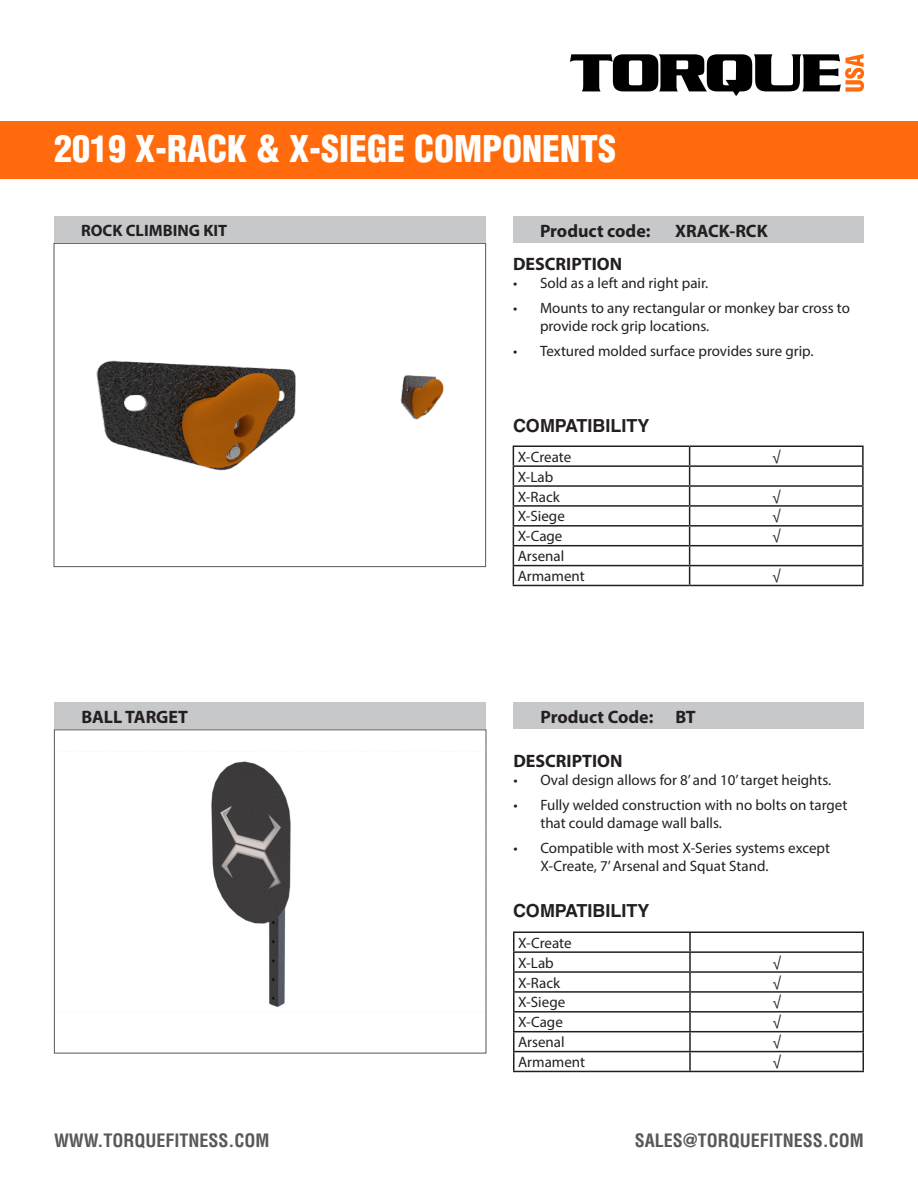
<style>
.page{position:relative;width:918px;height:1188px;background:#fff}
.page>*{position:absolute;margin:0;border:0;box-sizing:border-box;transform-origin:0 0}
.t1{font:900 condensed 36px "Helvetica LT Std";color:#fff}
.t2{font:700 18px "Myriad Pro";color:#231f20}
.t3{font:700 condensed 18px "Helvetica LT Std";color:#57585a}
.t4{font:700 18px "Helvetica LT Std";color:#231f20}
.t5{font:700 16.5px "Myriad Pro";color:#231f20}
.t6{font:15px/18px "Myriad Pro";color:#231f20}
</style>
<div class="page">
<img style="left:211px;top:761px;width:80px;height:246px">
<div style="left:54px;top:729px;width:432px;height:324px;border:1px solid #57585a"></div>
<div style="left:0;top:122px;width:918px;height:57px;background:#ff6b0d"></div>
<svg style="left:570px;top:54px;width:294px;height:42px"></svg>
<hr style="left:513px;top:932px;width:177px;height:1px;background:#231f20">
<hr style="left:690px;top:932px;width:174px;height:1px;background:#231f20">
<hr style="left:513px;top:951px;width:177px;height:2px;background:#231f20">
<hr style="left:690px;top:951px;width:174px;height:2px;background:#231f20">
<hr style="left:513px;top:971px;width:177px;height:2px;background:#231f20">
<hr style="left:690px;top:971px;width:174px;height:2px;background:#231f20">
<hr style="left:513px;top:991px;width:177px;height:2px;background:#231f20">
<hr style="left:690px;top:991px;width:174px;height:2px;background:#231f20">
<hr style="left:513px;top:1011px;width:177px;height:2px;background:#231f20">
<hr style="left:690px;top:1011px;width:174px;height:2px;background:#231f20">
<hr style="left:513px;top:1031px;width:177px;height:1px;background:#231f20">
<hr style="left:690px;top:1031px;width:174px;height:1px;background:#231f20">
<hr style="left:513px;top:1051px;width:177px;height:1px;background:#231f20">
<svg style="left:513px;top:933px;width:1px;height:138px"></svg>
<hr style="left:690px;top:1051px;width:174px;height:1px;background:#231f20">
<svg style="left:689px;top:933px;width:2px;height:138px"></svg>
<svg style="left:862px;top:933px;width:2px;height:138px"></svg>
<hr style="left:513px;top:1071px;width:177px;height:1px;background:#231f20">
<hr style="left:690px;top:1071px;width:174px;height:1px;background:#231f20">
<div style="left:54px;top:702px;width:432px;height:27px;background:#c7c8ca"></div>
<div style="left:513px;top:702px;width:351px;height:27px;background:#c7c8ca"></div>
<hr style="left:513px;top:446px;width:177px;height:1px;background:#231f20">
<hr style="left:690px;top:446px;width:174px;height:1px;background:#231f20">
<hr style="left:513px;top:465px;width:177px;height:2px;background:#231f20">
<hr style="left:690px;top:465px;width:174px;height:2px;background:#231f20">
<hr style="left:513px;top:485px;width:177px;height:2px;background:#231f20">
<hr style="left:690px;top:485px;width:174px;height:2px;background:#231f20">
<hr style="left:513px;top:505px;width:177px;height:2px;background:#231f20">
<hr style="left:690px;top:505px;width:174px;height:2px;background:#231f20">
<hr style="left:513px;top:525px;width:177px;height:2px;background:#231f20">
<hr style="left:690px;top:525px;width:174px;height:2px;background:#231f20">
<hr style="left:513px;top:545px;width:177px;height:1px;background:#231f20">
<hr style="left:690px;top:545px;width:174px;height:1px;background:#231f20">
<hr style="left:513px;top:565px;width:177px;height:1px;background:#231f20">
<svg style="left:513px;top:447px;width:1px;height:138px"></svg>
<hr style="left:690px;top:565px;width:174px;height:1px;background:#231f20">
<svg style="left:689px;top:447px;width:1px;height:138px"></svg>
<svg style="left:862px;top:447px;width:2px;height:138px"></svg>
<hr style="left:513px;top:585px;width:177px;height:1px;background:#231f20">
<hr style="left:690px;top:585px;width:174px;height:1px;background:#231f20">
<img style="left:96px;top:360px;width:348px;height:111px">
<div style="left:54px;top:243px;width:432px;height:324px;border:1px solid #57585a"></div>
<div style="left:513px;top:216px;width:351px;height:27px;background:#c7c8ca"></div>
<div style="left:54px;top:216px;width:432px;height:27px;background:#c7c8ca"></div>
<h1 class="t1" style="left:54px;top:126px;width:564px">2019 X-RACK &amp; X-SIEGE COMPONENTS</h1>
<p class="t5" style="left:81px;top:220px;width:148px">ROCK CLIMBING KIT</p>
<p class="t2" style="left:540px;top:219px;width:112px">Product code:</p>
<p class="t2" style="left:675px;top:219px;width:94px">XRACK-RCK</p>
<p class="t2" style="left:513px;top:252px;width:111px">DESCRIPTION</p>
<p class="t6" style="left:513px;top:274px;width:197px">• Sold as a left and right pair.</p>
<p class="t6" style="left:540px;top:298px;width:312px;text-indent:-27px">• Mounts to any rectangular or monkey bar cross to provide rock grip locations.</p>
<p class="t6" style="left:513px;top:341px;width:302px">• Textured molded surface provides sure grip.</p>
<p class="t4" style="left:513px;top:415px;width:138px">COMPATIBILITY</p>
<p class="t6" style="left:518px;top:448px;width:55px">X-Create</p>
<p class="t6" style="left:772px;top:448px;width:10px">√</p>
<p class="t6" style="left:518px;top:467px;width:37px">X-Lab</p>
<p class="t6" style="left:518px;top:487px;width:44px">X-Rack</p>
<p class="t6" style="left:772px;top:487px;width:10px">√</p>
<p class="t6" style="left:518px;top:507px;width:49px">X-Siege</p>
<p class="t6" style="left:772px;top:507px;width:10px">√</p>
<p class="t6" style="left:518px;top:527px;width:46px">X-Cage</p>
<p class="t6" style="left:772px;top:527px;width:10px">√</p>
<p class="t6" style="left:518px;top:547px;width:48px">Arsenal</p>
<p class="t6" style="left:518px;top:567px;width:69px">Armament</p>
<p class="t6" style="left:772px;top:567px;width:10px">√</p>
<p class="t2" style="left:81px;top:705px;width:108px">BALL TARGET</p>
<p class="t2" style="left:540px;top:705px;width:157px">Product Code: BT</p>
<p class="t2" style="left:513px;top:749px;width:111px">DESCRIPTION</p>
<p class="t6" style="left:513px;top:771px;width:320px">• Oval design allows for 8’ and 10’ target heights.</p>
<p class="t6" style="left:540px;top:796px;width:309px;text-indent:-27px">• Fully welded construction with no bolts on target that could damage wall balls.</p>
<p class="t6" style="left:540px;top:838px;width:291px;text-indent:-27px">• Compatible with most X-Series systems except<br>X-Create, 7’ Arsenal and Squat Stand.</p>
<p class="t4" style="left:513px;top:900px;width:138px">COMPATIBILITY</p>
<p class="t6" style="left:518px;top:934px;width:55px">X-Create</p>
<p class="t6" style="left:518px;top:953px;width:37px">X-Lab</p>
<p class="t6" style="left:772px;top:953px;width:10px">√</p>
<p class="t6" style="left:518px;top:973px;width:44px">X-Rack</p>
<p class="t6" style="left:772px;top:973px;width:10px">√</p>
<p class="t6" style="left:518px;top:993px;width:49px">X-Siege</p>
<p class="t6" style="left:772px;top:993px;width:10px">√</p>
<p class="t6" style="left:518px;top:1013px;width:46px">X-Cage</p>
<p class="t6" style="left:772px;top:1013px;width:10px">√</p>
<p class="t6" style="left:518px;top:1033px;width:48px">Arsenal</p>
<p class="t6" style="left:772px;top:1033px;width:10px">√</p>
<p class="t6" style="left:518px;top:1053px;width:69px">Armament</p>
<p class="t6" style="left:772px;top:1053px;width:10px">√</p>
<p class="t3" style="left:54px;top:1129px;width:217px">WWW.TORQUEFITNESS.COM</p>
<p class="t3" style="left:635px;top:1129px;width:231px">SALES@TORQUEFITNESS.COM</p>
</div>
